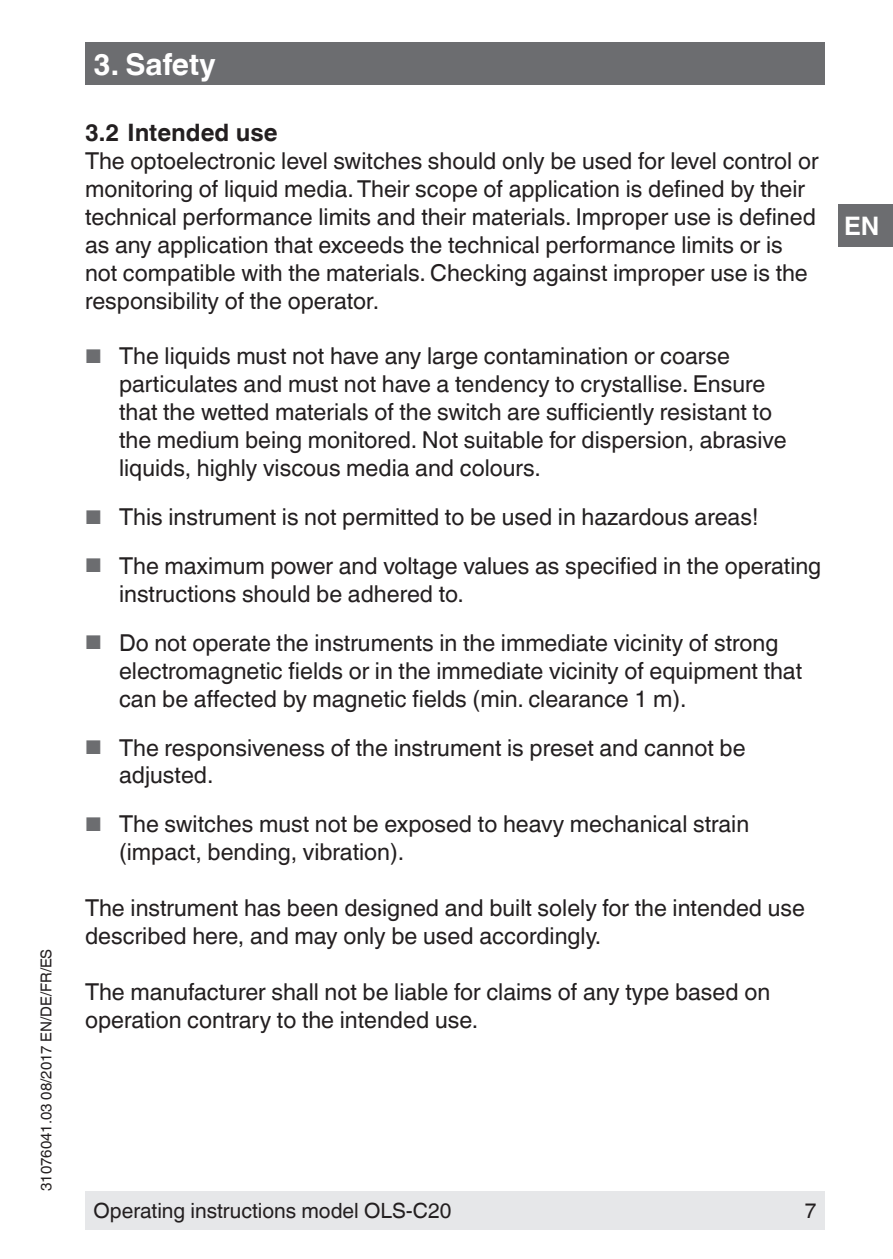
<style>
.page{position:relative;width:893px;height:1259px;background:#fff}
.page>*{position:absolute;margin:0;border:0;box-sizing:border-box;transform-origin:0 0}
.t1{font:700 30px "Helvetica World";color:#fff}
.t2{font:700 25.5px "Helvetica World";color:#fff}
.t3{font:700 24px "Helvetica World";color:#231f20}
.t4{font:23.4px/27.9px "Helvetica World";color:#231f20}
.t5{font:21px "Helvetica World";color:#231f20}
.t6{font:15px "Helvetica World";color:#231f20}
.s1{font-size:19.8px;color:#6c6d70}
</style>
<div class="page">
<div style="left:85px;top:1191px;width:740px;height:38px;background:#e6e7e9"></div>
<div style="left:838px;top:204px;width:55px;height:43px;background:#6c6d70"></div>
<div style="left:85px;top:43px;width:740px;height:42px;background:#6c6d70"></div>
<p class="t6" style="left:38px;top:1191px;width:244px;rotate:-90deg">31076041.03 08/2017 EN/DE/FR/ES</p>
<p class="t1" style="left:94px;top:47px;width:124px">3. Safety</p>
<p class="t3" style="left:85px;top:119px;width:194px">3.2 Intended use</p>
<p class="t4" style="left:85px;top:147px;width:735px">The optoelectronic level switches should only be used for level control or monitoring of liquid media. Their scope of application is defined by their technical performance limits and their materials. Improper use is defined as any application that exceeds the technical performance limits or is not compatible with the materials. Checking against improper use is the responsibility of the operator.</p>
<p class="t4" style="left:119px;top:342px;width:669px;text-indent:-34px"><span class="s1">■</span> The liquids must not have any large contamination or coarse particulates and must not have a tendency to crystallise. Ensure that the wetted materials of the switch are sufficiently resistant to the medium being monitored. Not suitable for dispersion, abrasive liquids, highly viscous media and colours.</p>
<p class="t4" style="left:85px;top:503px;width:675px"><span class="s1">■</span> This instrument is not permitted to be used in hazardous areas!</p>
<p class="t4" style="left:119px;top:552px;width:704px;text-indent:-34px"><span class="s1">■</span> The maximum power and voltage values as specified in the operating instructions should be adhered to.</p>
<p class="t4" style="left:119px;top:629px;width:685px;text-indent:-34px"><span class="s1">■</span> Do not operate the instruments in the immediate vicinity of strong electromagnetic fields or in the immediate vicinity of equipment that can be affected by magnetic fields (min. clearance 1 m).</p>
<p class="t4" style="left:119px;top:733px;width:628px;text-indent:-34px"><span class="s1">■</span> The responsiveness of the instrument is preset and cannot be adjusted.</p>
<p class="t4" style="left:119px;top:810px;width:632px;text-indent:-34px"><span class="s1">■</span> The switches must not be exposed to heavy mechanical strain (impact, bending, vibration).</p>
<p class="t4" style="left:85px;top:894px;width:721px">The instrument has been designed and built solely for the intended use described here, and may only be used accordingly.</p>
<p class="t4" style="left:85px;top:977px;width:687px">The manufacturer shall not be liable for claims of any type based on operation contrary to the intended use.</p>
<p class="t2" style="left:844px;top:211px;width:37px">EN</p>
<p class="t5" style="left:94px;top:1198px;width:359px">Operating instructions model OLS-C20</p>
<p class="t5" style="left:805px;top:1198px;width:13px">7</p>
</div>
